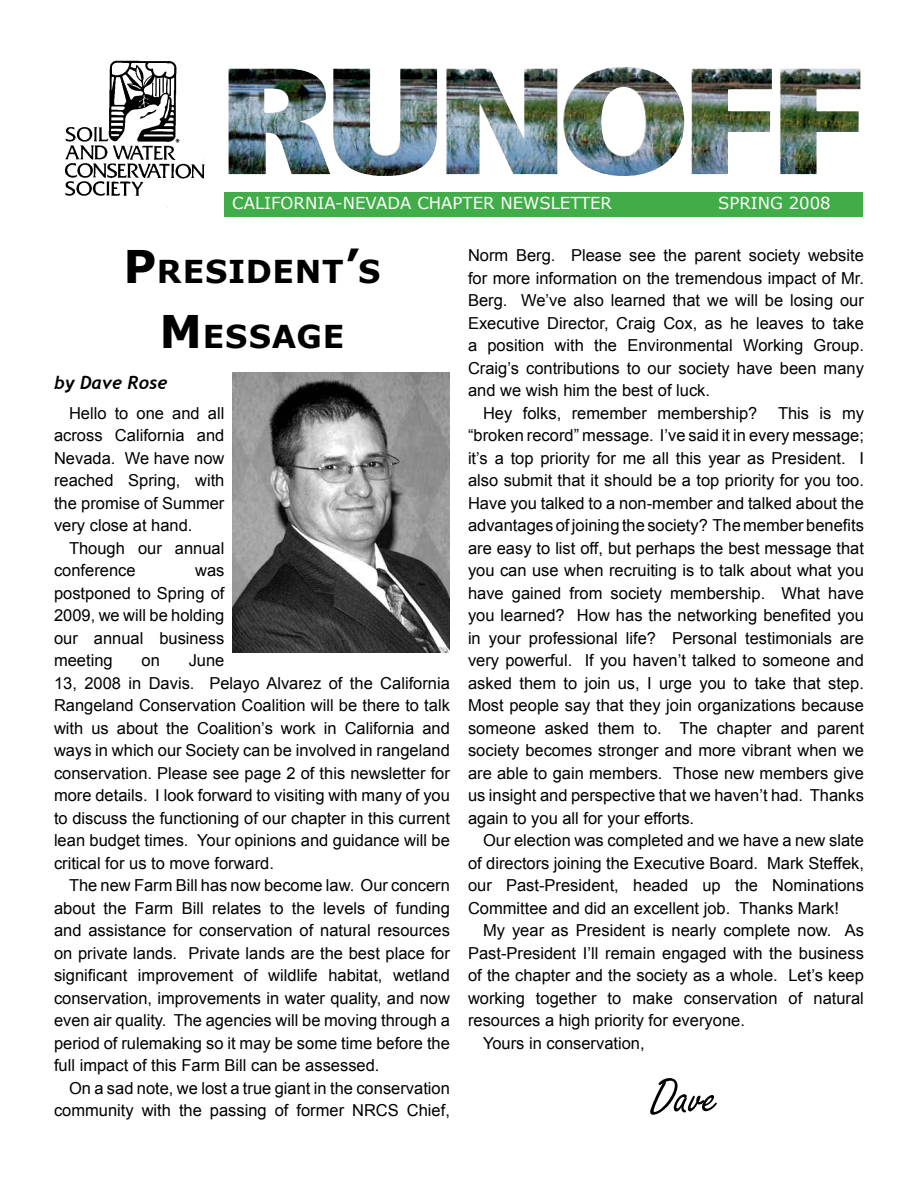
<style>
.page{position:relative;width:918px;height:1188px;background:#fff}
.page>*{position:absolute;margin:0;border:0;box-sizing:border-box;transform-origin:0 0}
.t1{font:54px "Freestyle Script";color:#000}
.t2{font:700 31.5px/64.8px "Verdana";letter-spacing:.025em;color:#000;text-align:center}
.t3{font:italic 700 18px "Trebuchet";color:#000}
.t4{font:16.5px/22.5px "Arial";color:#000;text-align:justify}
.t5{font:16.5px "Verdana";color:#fff}
.s1{font-size:45px}
</style>
<div class="page">
<img style="left:228px;top:67px;width:457px;height:109px">
<img style="left:65px;top:60px;width:140px;height:148px">
<div style="left:225px;top:193px;width:638px;height:24px;background:#41ad49"></div>
<img style="left:232px;top:373px;width:218px;height:279px">
<p class="t5" style="left:232px;top:192px;width:420px">CALIFORNIA-N EVADA CHAPTER NEWSLETTER S</p>
<p class="t5" style="left:730px;top:192px;width:103px">PRING 2008</p>
<h2 class="t2" style="left:123px;top:238px;width:258px"><span class="s1">P</span>RESIDENT<span class="s1">’</span>S<br><span class="s1">M</span>ESSAGE</h2>
<p class="t3" style="left:54px;top:372px;width:115px">by Dave Rose</p>
<p class="t4" style="left:54px;top:402px;width:172px;text-indent:15px">Hello to one and all across California and Nevada. We have now reached Spring, with the promise of Summer very close at hand.</p>
<p class="t4" style="left:54px;top:537px;width:172px;text-indent:15px">Though our annual conference</p>
<p class="t4" style="left:54px;top:559px;width:172px;text-indent:141px">was postponed to Spring of 2009, we will be holding our annual business meeting</p>
<p class="t4" style="left:54px;top:649px;width:397px;text-align:left;text-indent:135px">June<br>13, 2008 in Davis. Pelayo Alvarez of the California Rangeland Conservation Coalition will be there to talk with us about the Coalition’s work in California and ways in which our Society can be involved in rangeland conservation. Please see page 2 of this newsletter for more details. I look forward to visiting with many of you to discuss the functioning of our chapter in this current lean budget times. Your opinions and guidance will be critical for us to move forward.</p>
<p class="t4" style="left:54px;top:874px;width:397px;text-indent:15px">The new Farm Bill has now become law. Our concern about the Farm Bill relates to the levels of funding and assistance for conservation of natural resources on private lands. Private lands are the best place for significant improvement of wildlife habitat, wetland conservation, improvements in water quality, and now even air quality. The agencies will be moving through a period of rulemaking so it may be some time before the full impact of this Farm Bill can be assessed.</p>
<p class="t4" style="left:54px;top:1077px;width:397px;text-align:right">On a sad note, we lost a true giant in the conservation community with the passing of former NRCS Chief,</p>
<p class="t4" style="left:142px;top:649px;width:20px">on</p>
<p class="t4" style="left:468px;top:244px;width:397px">Norm Berg. Please see the parent society website</p>
<p class="t4" style="left:468px;top:267px;width:397px">for more information on the tremendous impact of Mr.</p>
<p class="t4" style="left:468px;top:289px;width:397px">Berg. We’ve also learned that we will be losing our</p>
<p class="t4" style="left:468px;top:312px;width:397px">Executive Director, Craig Cox, as he leaves to take</p>
<p class="t4" style="left:468px;top:334px;width:397px">a position with the Environmental Working Group.</p>
<p class="t4" style="left:468px;top:357px;width:397px">Craig’s contributions to our society have been many</p>
<p class="t4" style="left:468px;top:379px;width:244px">and we wish him the best of luck.</p>
<p class="t4" style="left:483px;top:402px;width:276px">Hey folks, remember membership?</p>
<p class="t4" style="left:468px;top:402px;width:398px;text-indent:310px">This is my “broken record” message. I’ve said it in every message; it’s a top priority for me all this year as President. I also submit that it should be a top priority for you too.<br>Have you talked to a non-member and talked about the advantages of joining the society? The member benefits are easy to list off, but perhaps the best message that you can use when recruiting is to talk about what you have gained from society membership. What have you learned? How has the networking benefited you in your professional life? Personal testimonials are very powerful. If you haven’t talked to someone and asked them to join us, I urge you to take that step.<br>Most people say that they join organizations because someone asked them to. The chapter and parent society becomes stronger and more vibrant when we are able to gain members. Those new members give us insight and perspective that we haven’t had. Thanks again to you all for your efforts.</p>
<p class="t4" style="left:468px;top:829px;width:398px;text-indent:15px">Our election was completed and we have a new slate of directors joining the Executive Board. Mark Steffek, our Past-President, headed up the Nominations Committee and did an excellent job. Thanks Mark!</p>
<p class="t4" style="left:483px;top:919px;width:382px">My year as President is nearly complete now. As</p>
<p class="t4" style="left:468px;top:942px;width:397px">Past-President I’ll remain engaged with the business</p>
<p class="t4" style="left:468px;top:964px;width:397px">of the chapter and the society as a whole. Let’s keep</p>
<p class="t4" style="left:468px;top:987px;width:397px">working together to make conservation of natural</p>
<p class="t4" style="left:468px;top:1009px;width:278px">resources a high priority for everyone.</p>
<p class="t4" style="left:483px;top:1032px;width:163px">Yours in conservation,</p>
<h1 class="t1" style="left:650px;top:1067px;width:70px">Dave</h1>
</div>
